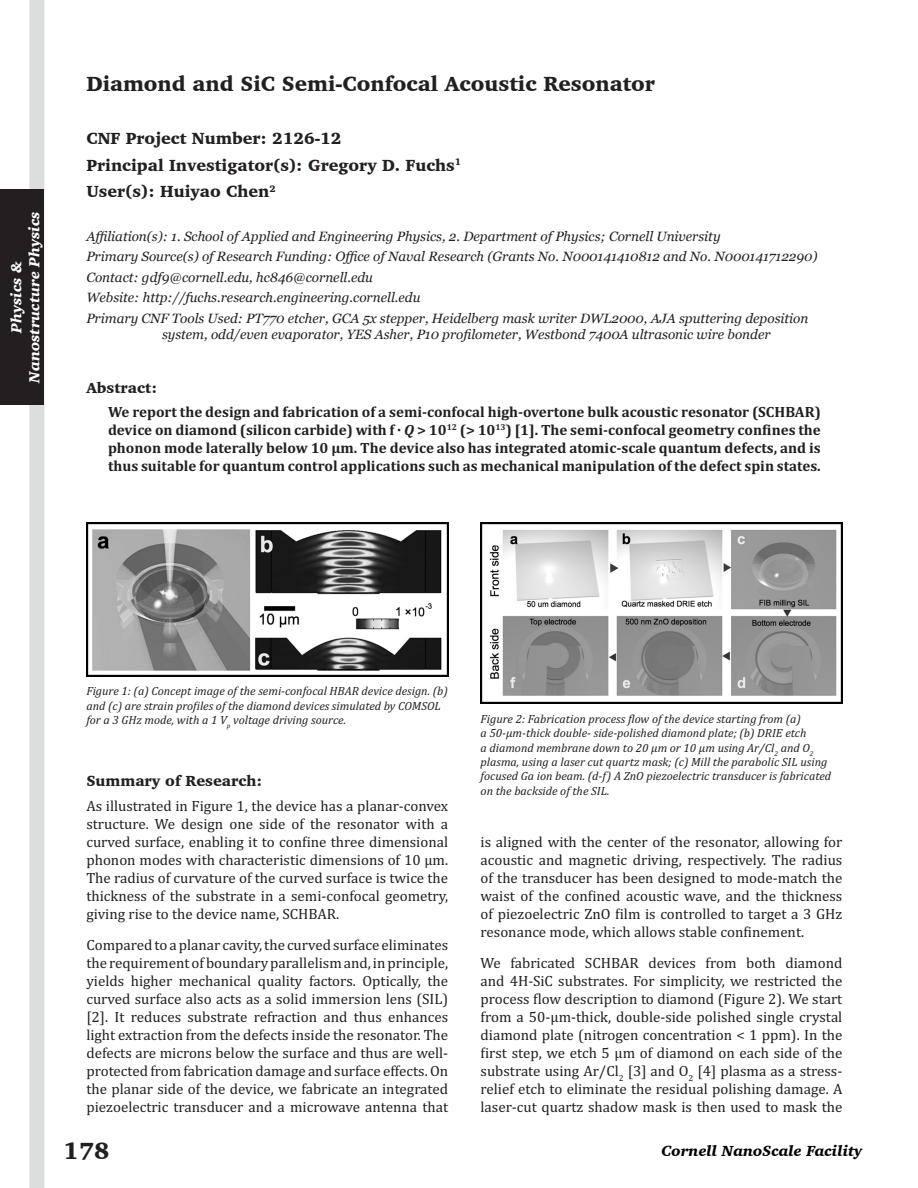
<style>
.page{position:relative;width:918px;height:1188px;background:#fff}
.page>*{position:absolute;margin:0;border:0;box-sizing:border-box;transform-origin:0 0}
.t1{font:900 24px "Charter";color:#231f20}
.Project_Title{font:900 21px "Charter";color:#231f20}
.Project___PI_Users{font:900 16.5px "Charter";color:#231f20}
.t2{font:15px/18px "Cambria";color:#231f20;text-align:justify}
.Abstract_Text{font:700 15px/18px "Cambria";color:#231f20;text-align:justify}
.t3{font:italic 900 15px/18px "Charter";color:#fff;text-align:center}
.Body_Header{font:900 15px "Charter";color:#231f20}
.t4{font:italic 900 15px "Charter";color:#000}
.Project_Info{font:italic 13.5px/16.2px "Georgia";color:#231f20}
.Affiliation{font:italic 13.5px "Georgia";color:#231f20}
.Captions{font:italic 12px/14.4px "Cambria";color:#231f20}
.s1{font-style:italic}
</style>
<div class="page">
<div style="left:29px;top:0;width:15px;height:1188px;background:#dcdddf"></div>
<div style="left:0;top:189px;width:44px;height:216px;background:#231f20"></div>
<img style="left:86px;top:523px;width:362px;height:153px">
<img style="left:481px;top:523px;width:361px;height:180px">
<p class="t3" style="left:7px;top:383px;width:173px;rotate:-90deg">Physics &amp;<br>Nanostructure Physics</p>
<p class="Project_Title" style="left:86px;top:71px;width:570px">Diamond and SiC Semi-Confocal Acoustic Resonator</p>
<p class="Project___PI_Users" style="left:86px;top:128px;width:257px">CNF Project Number: 2126-12</p>
<p class="Project___PI_Users" style="left:86px;top:155px;width:376px">Principal Investigator(s): Gregory D. Fuchs<sup>1</sup></p>
<p class="Project___PI_Users" style="left:86px;top:182px;width:191px">User(s): Huiyao Chen<sup>2</sup></p>
<p class="Affiliation" style="left:86px;top:226px;width:636px">Affiliation(s): 1. School of Applied and Engineering Physics, 2. Department of Physics; Cornell University</p>
<p class="Project_Info" style="left:86px;top:248px;width:733px">Primary Source(s) of Research Funding: Office of Naval Research (Grants No. N000141410812 and No. N000141712290)</p>
<p class="Project_Info" style="left:86px;top:268px;width:288px">Contact: gdf9@cornell.edu, hc846@cornell.edu</p>
<p class="Project_Info" style="left:86px;top:289px;width:336px">Website: http://fuchs.research.engineering.cornell.edu</p>
<p class="Project_Info" style="left:162px;top:309px;width:648px;text-indent:-76px">Primary CNF Tools Used: PT770 etcher, GCA 5x stepper, Heidelberg mask writer DWL2000, AJA sputtering deposition system, odd/even evaporator, YES Asher, P10 profilometer, Westbond 7400A ultrasonic wire bonder</p>
<p class="Body_Header" style="left:86px;top:378px;width:72px">Abstract:</p>
<p class="Abstract_Text" style="left:108px;top:403px;width:714px">We report the design and fabrication of a semi-confocal high-overtone bulk acoustic resonator (SCHBAR) device on diamond (silicon carbide) with f · <span class="s1">Q</span> &gt; 10<sup>12</sup> (&gt; 10<sup>13</sup>) [1]. The semi-confocal geometry confines the phonon mode laterally below 10 µm. The device also has integrated atomic-scale quantum defects, and is thus suitable for quantum control applications such as mechanical manipulation of the defect spin states.</p>
<p class="Captions" style="left:86px;top:684px;width:363px">Figure 1: (a) Concept image of the semi-confocal HBAR device design. (b) and (c) are strain profiles of the diamond devices simulated by COMSOL for a 3 GHz mode, with a 1 V<sub>p</sub> voltage driving source.</p>
<p class="Body_Header" style="left:86px;top:772px;width:178px">Summary of Research:</p>
<p class="t2" style="left:86px;top:797px;width:363px">As illustrated in Figure 1, the device has a planar-convex structure. We design one side of the resonator with a curved surface, enabling it to confine three dimensional phonon modes with characteristic dimensions of 10 µm.<br>The radius of curvature of the curved surface is twice the thickness of the substrate in a semi-confocal geometry, giving rise to the device name, SCHBAR.</p>
<p class="t2" style="left:86px;top:936px;width:363px">Compared to a planar cavity, the curved surface eliminates the requirement of boundary parallelism and, in principle, yields higher mechanical quality factors. Optically, the curved surface also acts as a solid immersion lens (SIL) [2]. It reduces substrate refraction and thus enhances light extraction from the defects inside the resonator. The defects are microns below the surface and thus are well&shy;protected from fabrication damage and surface effects. On the planar side of the device, we fabricate an integrated piezoelectric transducer and a microwave antenna that</p>
<p class="Captions" style="left:481px;top:711px;width:352px">Figure 2: Fabrication process flow of the device starting from (a)<br>a 50-µm-thick double- side-polished diamond plate; (b) DRIE etch<br>a diamond membrane down to 20 µm or 10 µm using Ar/Cl<sub>2</sub> and O<sub>2 </sub>plasma, using a laser cut quartz mask; (c) Mill the parabolic SIL using focused Ga ion beam. (d-f) A ZnO piezoelectric transducer is fabricated on the backside of the SIL.</p>
<p class="t2" style="left:481px;top:832px;width:363px">is aligned with the center of the resonator, allowing for acoustic and magnetic driving, respectively. The radius of the transducer has been designed to mode-match the waist of the confined acoustic wave, and the thickness of piezoelectric ZnO film is controlled to target a 3 GHz resonance mode, which allows stable confinement.</p>
<p class="t2" style="left:481px;top:954px;width:363px">We fabricated SCHBAR devices from both diamond and 4H-SiC substrates. For simplicity, we restricted the process flow description to diamond (Figure 2). We start from a 50-µm-thick, double-side polished single crystal diamond plate (nitrogen concentration &lt; 1 ppm). In the first step, we etch 5 µm of diamond on each side of the substrate using Ar/Cl<sub>2</sub> [3] and O<sub>2</sub> [4] plasma as a stress&shy;relief etch to eliminate the residual polishing damage. A laser-cut quartz shadow mask is then used to mask the</p>
<h1 class="t1" style="left:63px;top:1135px;width:48px">178</h1>
<p class="t4" style="left:662px;top:1142px;width:202px">Cornell NanoScale Facility</p>
</div>
